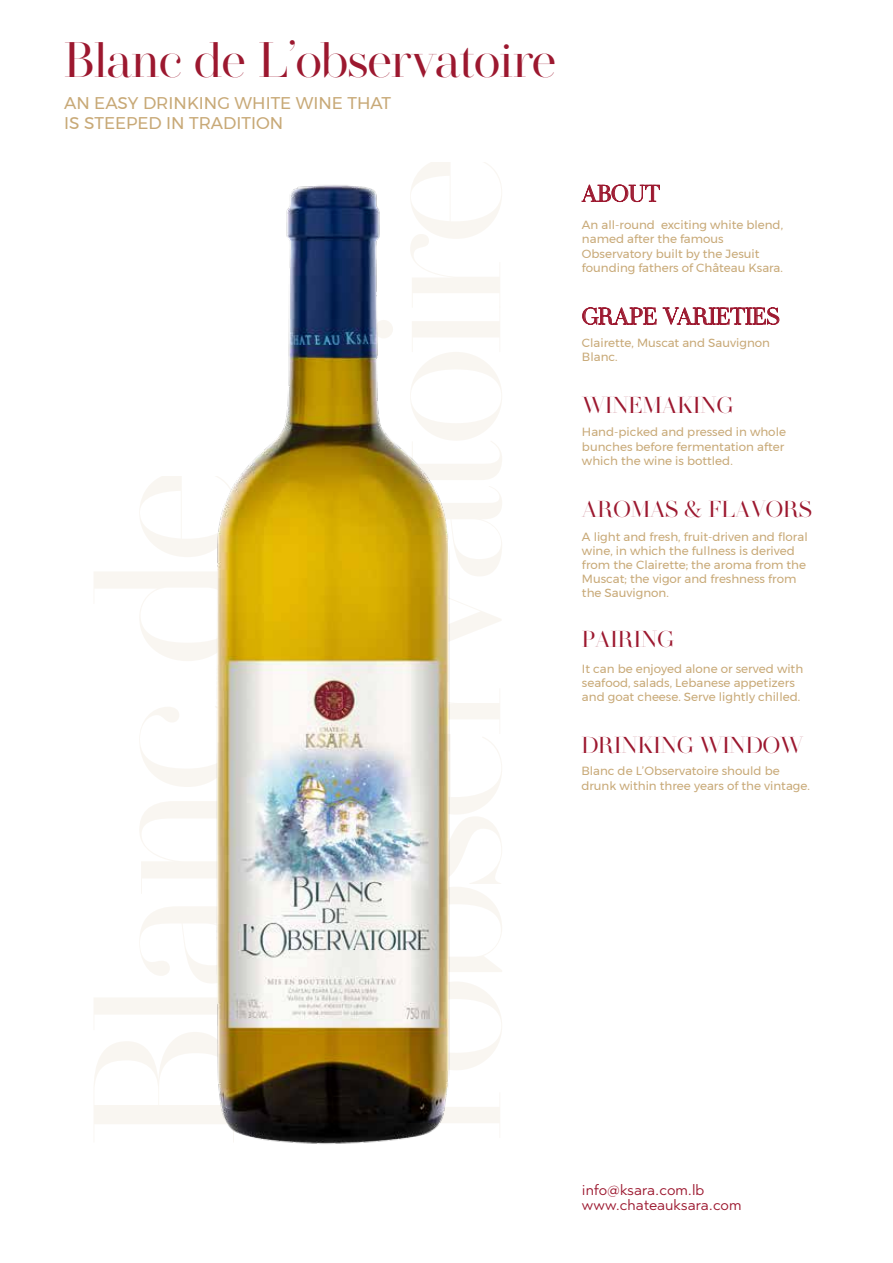
<style>
.page{position:relative;width:893px;height:1263px;background:#fff}
.page>*{position:absolute;margin:0;border:0;box-sizing:border-box;transform-origin:0 0}
.t1{font:49.8px "MADESAONARA";color:#9c182f}
.t2{font:22.95px "MADESAONARA";color:#9c182f}
.t3{font:16.95px/20.2px "Montserrat";color:#c8a977}
.t4{font:15px/15px "Abrade";color:#9c182f}
.t5{font:11.85px/14.2px "Montserrat";color:#c8a977}
</style>
<div class="page">
<svg style="left:582px;top:185px;width:78px;height:17px"></svg>
<svg style="left:582px;top:308px;width:74px;height:17px"></svg>
<svg style="left:663px;top:308px;width:116px;height:17px"></svg>
<img style="left:216px;top:185px;width:234px;height:959px">
<h1 class="t1" style="left:64px;top:31px;width:493px">Blanc de L’observatoire</h1>
<h3 class="t3" style="left:64px;top:92px;width:329px">AN EASY DRINKING WHITE WINE THAT<br>IS STEEPED IN TRADITION</h3>
<h2 class="t2" style="left:582px;top:180px;width:79px">ABOUT</h2>
<p class="t5" style="left:582px;top:218px;width:203px">An all-round exciting white blend, named after the famous<br>Observatory built by the Jesuit founding fathers of Château Ksara.</p>
<h2 class="t2" style="left:582px;top:303px;width:199px">GRAPE VARIETIES</h2>
<p class="t5" style="left:582px;top:335px;width:190px">Clairette, Muscat and Sauvignon<br>Blanc.</p>
<h2 class="t2" style="left:582px;top:391px;width:152px">WINEMAKING</h2>
<p class="t5" style="left:582px;top:425px;width:206px">Hand-picked and pressed in whole bunches before fermentation after which the wine is bottled.</p>
<h2 class="t2" style="left:582px;top:496px;width:231px">AROMAS &amp; FLAVORS</h2>
<p class="t5" style="left:582px;top:529px;width:227px">A light and fresh, fruit-driven and floral wine, in which the fullness is derived from the Clairette; the aroma from the Muscat; the vigor and freshness from the Sauvignon.</p>
<h2 class="t2" style="left:582px;top:626px;width:93px">PAIRING</h2>
<p class="t5" style="left:582px;top:661px;width:223px">It can be enjoyed alone or served with seafood, salads, Lebanese appetizers and goat cheese. Serve lightly chilled.</p>
<h2 class="t2" style="left:581px;top:732px;width:223px">DRINKING WINDOW</h2>
<p class="t5" style="left:581px;top:764px;width:230px">Blanc de L’Observatoire should be drunk within three years of the vintage.</p>
<p class="t4" style="left:582px;top:1182px;width:161px">info@ksara.com.lb www.chateauksara.com</p>
</div>
